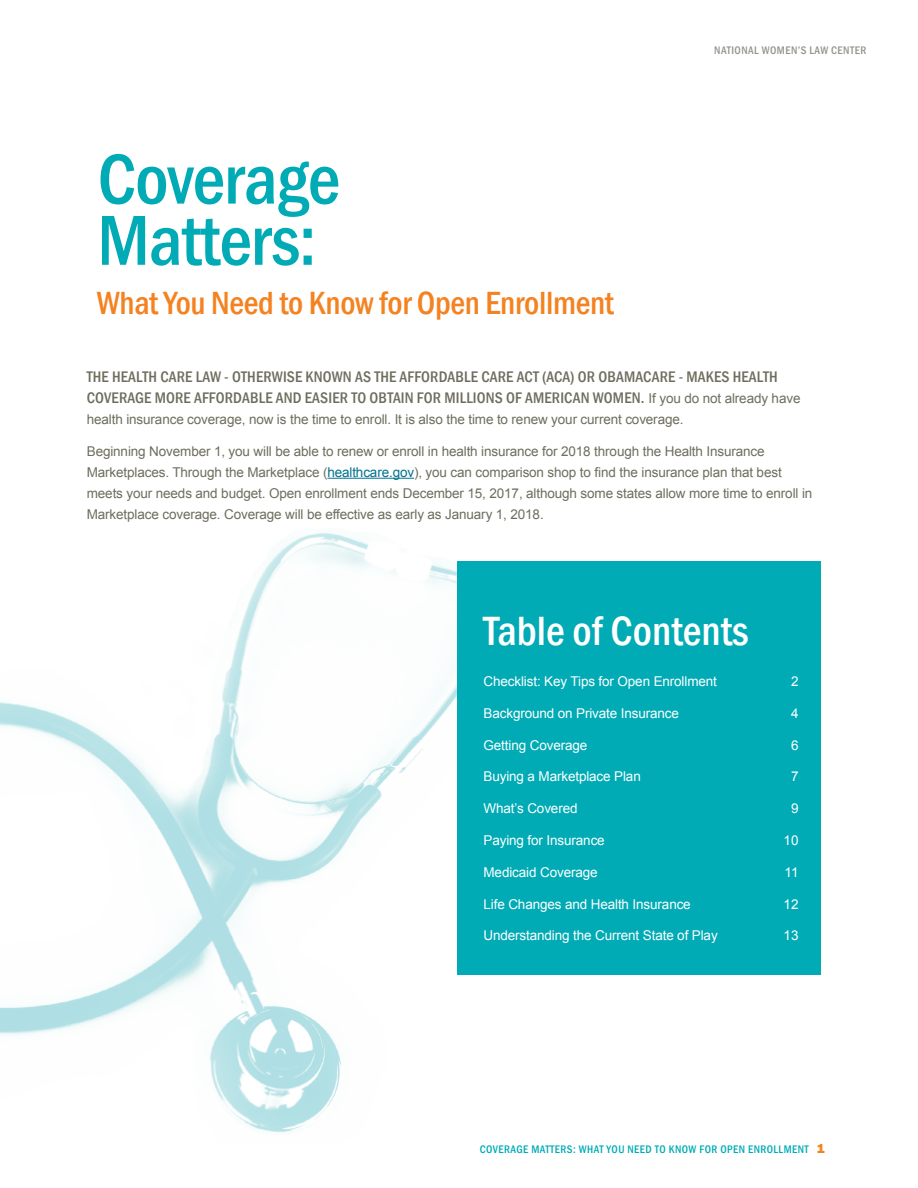
<style>
.page{position:relative;width:918px;height:1188px;background:#fff}
.page>*{position:absolute;margin:0;border:0;box-sizing:border-box;transform-origin:0 0}
.t1{font:500 condensed 73.2px/61.2px "Franklin Gothic";letter-spacing:-.015em;color:#00abb5}
.t2{font:500 condensed 42px "Franklin Gothic";color:#fff}
.t3{font:500 condensed 33px "Franklin Gothic";letter-spacing:-.01em;color:#f58220}
.t4{font:500 condensed 15.75px/21px "Franklin Gothic";letter-spacing:.01em;color:#6e6d5e}
.t5{font:13.5px/21px "Arial";letter-spacing:-.01em;color:#6e6d5e}
.t6{font:13.5px "Arial";letter-spacing:-.01em;color:#fff}
.t7{font:500 condensed 11.25px "Franklin Gothic";letter-spacing:.04em;color:#00abb5}
.t8{font:500 condensed 11.25px "Franklin Gothic";letter-spacing:.04em;color:#94948b}
.s1{font-family:"Arial";font-weight:400;font-stretch:normal;font-size:13.5px}
.s2{color:#00728f}
.s3{font-weight:800;font-stretch:normal;font-size:13.5px;color:#f58220}
</style>
<div class="page">
<img style="left:0;top:533px;width:458px;height:600px">
<div style="left:458px;top:561px;width:363px;height:414px;background:#00abb5"></div>
<hr style="left:327px;top:478px;width:87px;height:1px;background:#00728f">
<h1 class="t1" style="left:98px;top:148px;width:244px">Coverage<br>Matters:</h1>
<h3 class="t3" style="left:97px;top:281px;width:519px">What You Need to Know for Open Enrollment</h3>
<p class="t8" style="left:714px;top:43px;width:154px">NATIONAL WOMEN’S LAW CENTER</p>
<p class="t4" style="left:87px;top:366px;width:715px">THE HEALTH CARE LAW - OTHERWISE KNOWN AS THE AFFORDABLE CARE ACT (ACA) OR OBAMACARE - MAKES HEALTH<br>COVERAGE MORE AFFORDABLE AND EASIER TO OBTAIN FOR MILLIONS OF AMERICAN WOMEN. <span class="s1">If you do not already have</span></p>
<p class="t5" style="left:87px;top:409px;width:598px">health insurance coverage, now is the time to enroll. It is also the time to renew your current coverage.</p>
<p class="t5" style="left:87px;top:441px;width:727px">Beginning November 1, you will be able to renew or enroll in health insurance for 2018 through the Health Insurance Marketplaces. Through the Marketplace (<span class="s2">healthcare.gov</span>), you can comparison shop to find the insurance plan that best meets your needs and budget. Open enrollment ends December 15, 2017, although some states allow more time to enroll in Marketplace coverage. Coverage will be effective as early as January 1, 2018.</p>
<h2 class="t2" style="left:484px;top:603px;width:267px">Table of Contents</h2>
<p class="t6" style="left:484px;top:672px;width:235px">Checklist: Key Tips for Open Enrollment</p>
<p class="t6" style="left:791px;top:672px;width:9px">2</p>
<p class="t6" style="left:484px;top:704px;width:197px">Background on Private Insurance</p>
<p class="t6" style="left:791px;top:704px;width:9px">4</p>
<p class="t6" style="left:484px;top:736px;width:105px">Getting Coverage</p>
<p class="t6" style="left:791px;top:736px;width:9px">6</p>
<p class="t6" style="left:484px;top:768px;width:159px">Buying a Marketplace Plan</p>
<p class="t6" style="left:791px;top:768px;width:9px">7</p>
<p class="t6" style="left:484px;top:800px;width:96px">What’s Covered</p>
<p class="t6" style="left:791px;top:800px;width:9px">9</p>
<p class="t6" style="left:484px;top:831px;width:123px">Paying for Insurance</p>
<p class="t6" style="left:784px;top:831px;width:16px">10</p>
<p class="t6" style="left:484px;top:863px;width:116px">Medicaid Coverage</p>
<p class="t6" style="left:785px;top:863px;width:15px">11</p>
<p class="t6" style="left:484px;top:895px;width:209px">Life Changes and Health Insurance</p>
<p class="t6" style="left:784px;top:895px;width:16px">12</p>
<p class="t6" style="left:484px;top:927px;width:236px">Understanding the Current State of Play</p>
<p class="t6" style="left:784px;top:927px;width:16px">13</p>
<p class="t7" style="left:480px;top:1142px;width:346px">COVERAGE MATTERS: WHAT YOU NEED TO KNOW FOR OPEN ENROLLMENT <span class="s3">1</span></p>
</div>
